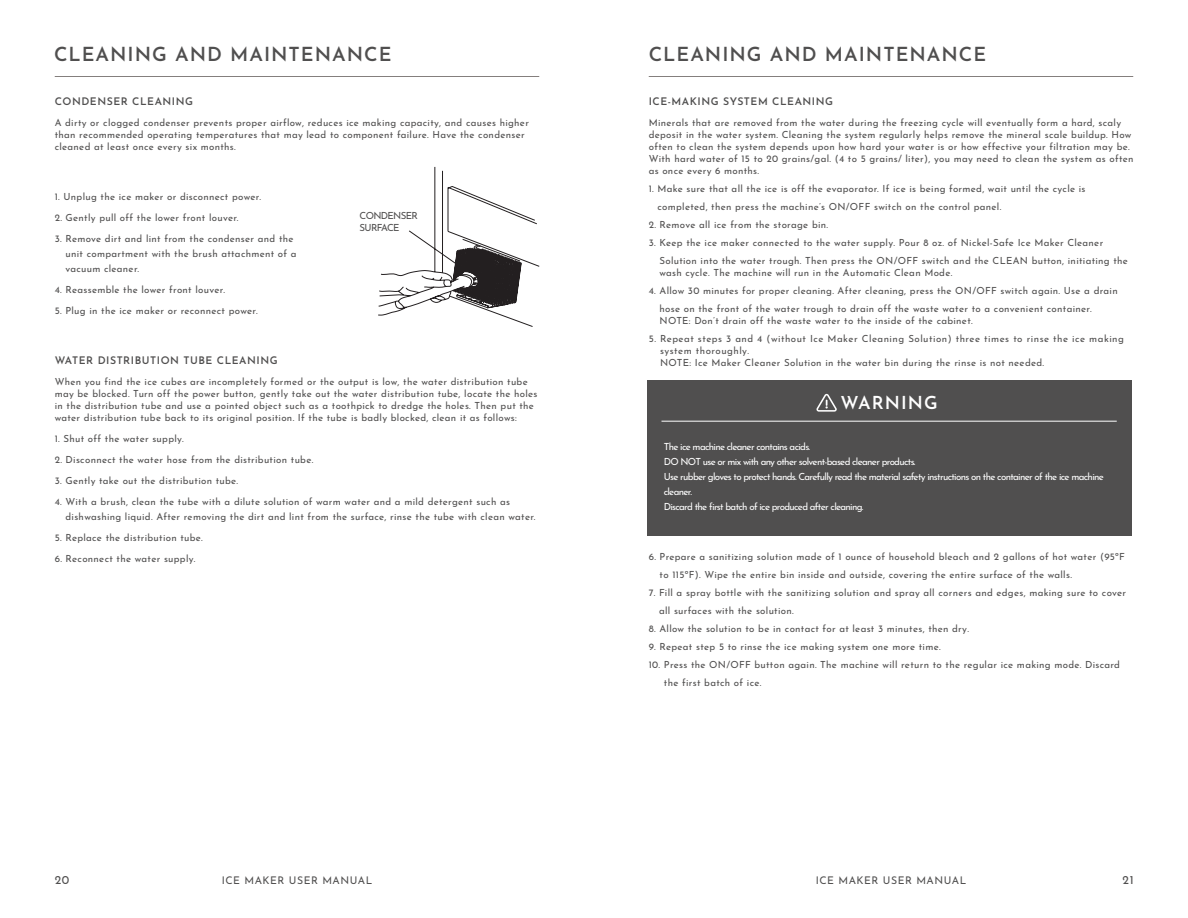
<style>
.page{position:relative;width:1188px;height:918px;background:#fff}
.page>*{position:absolute;margin:0;border:0;box-sizing:border-box;transform-origin:0 0}
.AMD_Header_1{font:600 19.5px "Josefin Sans";letter-spacing:.05em;color:#504f4f}
.AMD_Body_Copy_1{font:600 18px "Josefin Sans";letter-spacing:.06em;color:#fff}
.t1{font:12px "Josefin Sans";color:#504f4f}
.AMD_Header_3{font:600 10.5px "Josefin Sans";letter-spacing:.05em;color:#504f4f}
.t2{font:10.5px "Josefin Sans";letter-spacing:.05em;color:#504f4f}
.AMD_Body_Copy_2{font:9.75px/12px "Josefin Sans";letter-spacing:.03em;color:#504f4f}
.AMD_Body_Copy_2-2{font:9.75px/15px "Josefin Sans";letter-spacing:-.07em;color:#fff}
.AMD_Body_Copy_2-3{font:9.75px/12px "Josefin Sans";letter-spacing:.05em;color:#504f4f}
.AMD_Body_Copy_2-4{font:9.75px/12px "Josefin Sans";letter-spacing:-.07em;color:#504f4f}
</style>
<div class="page">
<hr style="left:55px;top:76px;width:484px;height:1px;background:#847f7d">
<hr style="left:649px;top:76px;width:484px;height:1px;background:#847f7d">
<svg style="left:378px;top:167px;width:161px;height:160px"></svg>
<div style="left:647px;top:380px;width:485px;height:156px;background:#504f4f"></div>
<hr style="left:662px;top:421px;width:455px;height:1px;background:#fff">
<svg style="left:816px;top:394px;width:21px;height:18px"></svg>
<p class="AMD_Header_1" style="left:54px;top:40px;width:339px">CLEANING AND MAINTENANCE</p>
<p class="AMD_Header_1" style="left:649px;top:40px;width:339px">CLEANING AND MAINTENANCE</p>
<p class="AMD_Header_3" style="left:55px;top:93px;width:140px">CONDENSER CLEANING</p>
<p class="AMD_Header_3" style="left:649px;top:93px;width:186px">ICE-MAKING SYSTEM CLEANING</p>
<p class="AMD_Body_Copy_2" style="left:55px;top:116px;width:476px">A dirty or clogged condenser prevents proper airflow, reduces ice making capacity, and causes higher than recommended operating temperatures that may lead to component failure. Have the condenser cleaned at least once every six months.</p>
<p class="AMD_Body_Copy_2" style="left:55px;top:190px;width:208px">1. Unplug the ice maker or disconnect power.</p>
<p class="AMD_Body_Copy_2" style="left:55px;top:211px;width:185px">2. Gently pull off the lower front louver.</p>
<p class="AMD_Body_Copy_2" style="left:65px;top:230px;width:233px;line-height:15px;text-indent:-11px">3. Remove dirt and lint from the condenser and the unit compartment with the brush attachment of a vacuum cleaner.</p>
<p class="AMD_Body_Copy_2" style="left:55px;top:283px;width:172px">4. Reassemble the lower front louver.</p>
<p class="AMD_Body_Copy_2" style="left:55px;top:304px;width:204px">5. Plug in the ice maker or reconnect power.</p>
<p class="AMD_Header_3" style="left:55px;top:352px;width:224px">WATER DISTRIBUTION TUBE CLEANING</p>
<p class="AMD_Body_Copy_2-4" style="left:360px;top:209px;width:60px">CONDENSER<br>SURFACE</p>
<p class="AMD_Body_Copy_2" style="left:55px;top:375px;width:484px">When you find the ice cubes are incompletely formed or the output is low, the water distribution tube may be blocked. Turn off the power button, gently take out the water distribution tube, locate the holes in the distribution tube and use a pointed object such as a toothpick to dredge the holes. Then put the water distribution tube back to its original position. If the tube is badly blocked, clean it as follows:</p>
<p class="AMD_Body_Copy_2" style="left:55px;top:432px;width:131px">1. Shut off the water supply.</p>
<p class="AMD_Body_Copy_2" style="left:55px;top:453px;width:260px">2. Disconnect the water hose from the distribution tube.</p>
<p class="AMD_Body_Copy_2" style="left:55px;top:474px;width:185px">3. Gently take out the distribution tube.</p>
<p class="AMD_Body_Copy_2" style="left:66px;top:494px;width:471px;line-height:15px;text-indent:-11px">4. With a brush, clean the tube with a dilute solution of warm water and a mild detergent such as dishwashing liquid. After removing the dirt and lint from the surface, rinse the tube with clean water.</p>
<p class="AMD_Body_Copy_2" style="left:55px;top:531px;width:150px">5. Replace the distribution tube.</p>
<p class="AMD_Body_Copy_2" style="left:55px;top:552px;width:142px">6. Reconnect the water supply.</p>
<p class="AMD_Body_Copy_2" style="left:649px;top:116px;width:486px">Minerals that are removed from the water during the freezing cycle will eventually form a hard, scaly deposit in the water system. Cleaning the system regularly helps remove the mineral scale buildup. How often to clean the system depends upon how hard your water is or how effective your filtration may be.<br>With hard water of 15 to 20 grains/gal. (4 to 5 grains/ liter), you may need to clean the system as often as once every 6 months.</p>
<p class="AMD_Body_Copy_2" style="left:658px;top:179px;width:430px;line-height:18px;text-indent:-9px">1. Make sure that all the ice is off the evaporator. If ice is being formed, wait until the cycle is completed, then press the machine’s ON/OFF switch on the control panel.</p>
<p class="AMD_Body_Copy_2" style="left:649px;top:218px;width:181px">2. Remove all ice from the storage bin.</p>
<p class="AMD_Body_Copy_2" style="left:659px;top:233px;width:470px;line-height:18px;text-indent:-11px">3. Keep the ice maker connected to the water supply. Pour 8 oz. of Nickel-Safe Ice Maker Cleaner<br>Solution into the water trough. Then press the ON/OFF switch and the CLEAN button, initiating the</p>
<p class="AMD_Body_Copy_2" style="left:659px;top:266px;width:294px">wash cycle. The machine will run in the Automatic Clean Mode.</p>
<p class="AMD_Body_Copy_2" style="left:660px;top:281px;width:460px;line-height:18px;text-indent:-11px">4. Allow 30 minutes for proper cleaning. After cleaning, press the ON/OFF switch again. Use a drain hose on the front of the water trough to drain off the waste water to a convenient container.</p>
<p class="AMD_Body_Copy_2" style="left:660px;top:314px;width:315px">NOTE: Don’t drain off the waste water to the inside of the cabinet.</p>
<p class="AMD_Body_Copy_2-3" style="left:660px;top:332px;width:466px;text-indent:-11px">5. Repeat steps 3 and 4 (without Ice Maker Cleaning Solution) three times to rinse the ice making system thoroughly.<br>NOTE: Ice Maker Cleaner Solution in the water bin during the rinse is not needed.</p>
<p class="AMD_Body_Copy_1" style="left:840px;top:389px;width:99px">WARNING</p>
<p class="AMD_Body_Copy_2-2" style="left:664px;top:438px;width:148px">The ice machine cleaner contains acids.</p>
<p class="AMD_Body_Copy_2-2" style="left:664px;top:453px;width:253px">DO NOT use or mix with any other solvent-based cleaner products.</p>
<p class="AMD_Body_Copy_2-2" style="left:664px;top:468px;width:442px">Use rubber gloves to protect hands. Carefully read the material safety instructions on the container of the ice machine cleaner.<br>Discard the first batch of ice produced after cleaning.</p>
<p class="AMD_Body_Copy_2" style="left:660px;top:546px;width:467px;line-height:18px;text-indent:-11px">6. Prepare a sanitizing solution made of 1 ounce of household bleach and 2 gallons of hot water (95ºF to 115ºF). Wipe the entire bin inside and outside, covering the entire surface of the walls.</p>
<p class="AMD_Body_Copy_2" style="left:659px;top:582px;width:469px;line-height:18px;text-indent:-10px">7. Fill a spray bottle with the sanitizing solution and spray all corners and edges, making sure to cover all surfaces with the solution.</p>
<p class="AMD_Body_Copy_2" style="left:649px;top:621px;width:322px">8. Allow the solution to be in contact for at least 3 minutes, then dry.</p>
<p class="AMD_Body_Copy_2" style="left:649px;top:639px;width:293px">9. Repeat step 5 to rinse the ice making system one more time.</p>
<p class="AMD_Body_Copy_2" style="left:664px;top:654px;width:458px;line-height:18px;text-indent:-15px">10. Press the ON/OFF button again. The machine will return to the regular ice making mode. Discard the first batch of ice.</p>
<p class="t1" style="left:55px;top:871px;width:16px">20</p>
<p class="t2" style="left:222px;top:872px;width:152px">ICE MAKER USER MANUAL</p>
<p class="t2" style="left:816px;top:872px;width:152px">ICE MAKER USER MANUAL</p>
<p class="t1" style="left:1123px;top:871px;width:13px">21</p>
</div>
